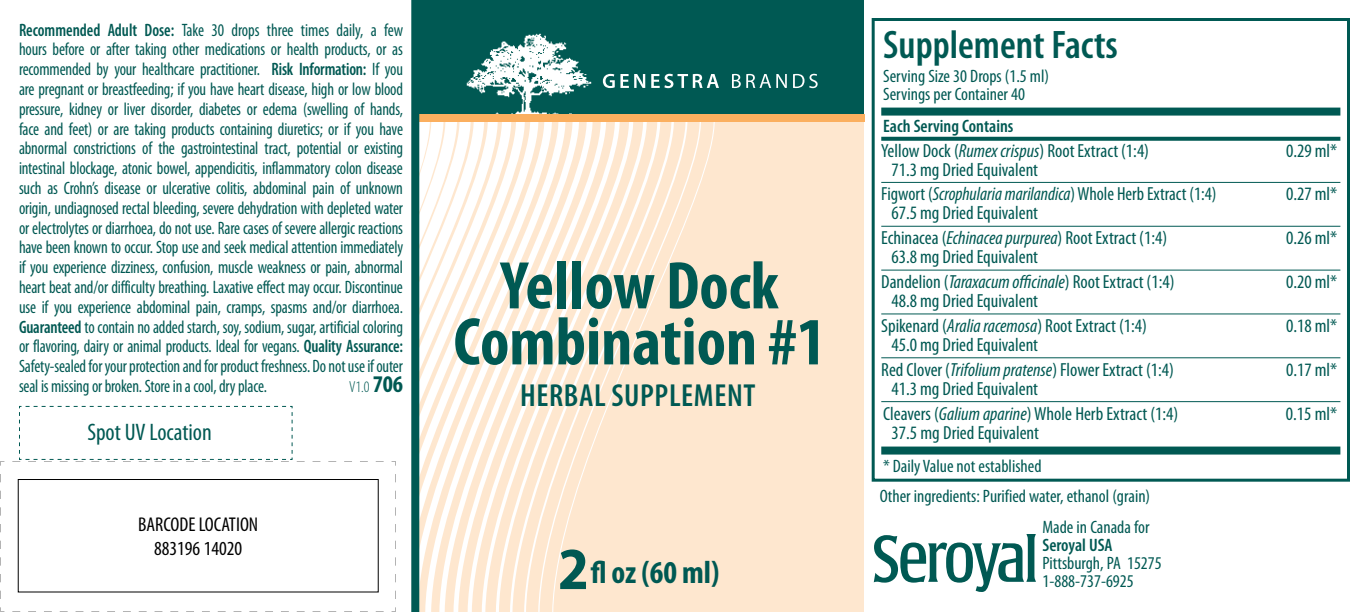
<style>
.page{position:relative;width:1368px;height:612px;background:#fff}
.page>*{position:absolute;margin:0;border:0;box-sizing:border-box;transform-origin:0 0}
.t1{font:700 condensed 68px/56px "Myriad Pro";color:#005953;text-align:center}
.t2{font:600 condensed 40px "Myriad Pro";color:#005953}
.t3{font:600 condensed 32px "Myriad Pro";letter-spacing:.02em;color:#005953}
.t4{font:700 condensed 32px "Myriad Pro";color:#005953}
.t5{font:condensed 24px "Myriad Pro";color:#005953}
.t6{font:condensed 20px/24px "Myriad Pro";color:#000;text-align:center}
.t7{font:condensed 19.2px/24.8px "Myriad Pro";color:#005953}
.t8{font:condensed 18px/20px "Myriad Pro";color:#005953;text-align:justify;scale:.92 1}
.t9{font:condensed 18px/18px "Myriad Pro";color:#005953}
.t10{font:600 condensed 18px "Myriad Pro";color:#005953}
.t11{font:300 condensed 16px "Myriad Pro";color:#005953}
.s1{font-weight:600}
.s2{font-weight:700;font-size:24px}
.s3{font-style:italic}
.s4{font-stretch:semi-condensed;font-size:60px}
</style>
<div class="page">
<div style="left:881px;top:108px;width:459px;height:8px;background:#005953"></div>
<svg style="left:881px;top:137px;width:459px;height:4px;background:#0f625d"></svg>
<hr style="left:881px;top:182px;width:459px;height:1px;background:#005953">
<hr style="left:881px;top:226px;width:459px;height:1px;background:#005953">
<hr style="left:881px;top:269px;width:459px;height:2px;background:#005953">
<hr style="left:881px;top:313px;width:459px;height:2px;background:#005953">
<hr style="left:881px;top:357px;width:459px;height:1px;background:#005953">
<hr style="left:881px;top:401px;width:459px;height:1px;background:#005953">
<div style="left:881px;top:447px;width:459px;height:8px;background:#005953"></div>
<div style="left:872px;top:18px;width:478px;height:464px;border:3px solid #005953"></div>
<svg style="left:874px;top:535px;width:162px;height:57px"></svg>
<svg style="left:0;top:461px;width:396px;height:151px"></svg>
<div style="left:18px;top:480px;width:360px;height:112px;background:#fff"></div>
<div style="left:18px;top:479px;width:361px;height:113px;border:1px solid #000"></div>
<div style="left:414px;top:108px;width:450px;height:504px;background:#fee7cf"></div>
<svg style="left:419px;top:123px;width:296px;height:489px"></svg>
<div style="left:415px;top:0;width:449px;height:120px;background:#005953"></div>
<img style="left:462px;top:33px;width:135px;height:82px">
<svg style="left:603px;top:74px;width:42px;height:14px"></svg>
<svg style="left:651px;top:74px;width:68px;height:14px"></svg>
<svg style="left:732px;top:74px;width:55px;height:14px"></svg>
<svg style="left:793px;top:74px;width:25px;height:14px"></svg>
<div style="left:417px;top:115px;width:447px;height:7px;background:#fbaf5f"></div>
<div style="left:411px;top:0;width:8px;height:612px;background:#005953"></div>
<svg style="left:8px;top:405px;width:376px;height:57px"></svg>
<p class="t8" style="left:19px;top:20px;width:419px"><span class="s1">Recommended Adult Dose:</span> Take 30 drops three times daily, a few hours before or after taking other medications or health products, or as recommended by your healthcare practitioner. <span class="s1">Risk Information:</span> If you are pregnant or breastfeeding; if you have heart disease, high or low blood pressure, kidney or liver disorder, diabetes or edema (swelling of hands, face and feet) or are taking products containing diuretics; or if you have abnormal constrictions of the gastrointestinal tract, potential or existing intestinal blockage, atonic bowel, appendicitis, inflammatory colon disease such as Crohn’s disease or ulcerative colitis, abdominal pain of unknown origin, undiagnosed rectal bleeding, severe dehydration with depleted water or electrolytes or diarrhoea, do not use. Rare cases of severe allergic reactions have been known to occur. Stop use and seek medical attention immediately if you experience dizziness, confusion, muscle weakness or pain, abnormal heart beat and/or difficulty breathing. Laxative effect may occur. Discontinue use if you experience abdominal pain, cramps, spasms and/or diarrhoea.<br><span class="s1">Guaranteed</span> to contain no added starch, soy, sodium, sugar, artificial coloring or flavoring, dairy or animal products. Ideal for vegans. <span class="s1">Quality Assurance:<br></span>Safety-sealed for your protection and for product freshness. Do not use if outer seal is missing or broken. Store in a cool, dry place.</p>
<p class="t11" style="left:349px;top:377px;width:55px">V1.0 <span class="s2">706</span></p>
<h3 class="t5" style="left:87px;top:419px;width:126px">Spot UV Location</h3>
<h1 class="t1" style="left:454px;top:256px;width:374px">Yellow Dock<br>Combination #1</h1>
<h3 class="t3" style="left:520px;top:378px;width:237px">HERBAL SUPPLEMENT</h3>
<h2 class="t2" style="left:883px;top:22px;width:236px">Supplement Facts</h2>
<p class="t9" style="left:883px;top:67px;width:167px">Serving Size 30 Drops (1.5 ml)<br>Servings per Container 40</p>
<p class="t10" style="left:883px;top:116px;width:132px">Each Serving Contains</p>
<p class="t7" style="left:881px;top:138px;width:269px">Yellow Dock (<span class="s3">Rumex crispus</span>) Root Extract (1:4)</p>
<p class="t7" style="left:1286px;top:138px;width:53px">0.29 ml*</p>
<p class="t7" style="left:881px;top:157px;width:337px;text-indent:10px">71.3 mg Dried Equivalent<br>Figwort (<span class="s3">Scrophularia marilandica</span>) Whole Herb Extract (1:4)</p>
<p class="t7" style="left:1286px;top:182px;width:53px">0.27 ml*</p>
<p class="t7" style="left:881px;top:201px;width:287px;text-indent:10px">67.5 mg Dried Equivalent<br>Echinacea (<span class="s3">Echinacea purpurea</span>) Root Extract (1:4)</p>
<p class="t7" style="left:881px;top:245px;width:295px;text-indent:10px">63.8 mg Dried Equivalent<br>Dandelion (<span class="s3">Taraxacum officinale</span>) Root Extract (1:4)</p>
<p class="t7" style="left:881px;top:289px;width:267px;text-indent:10px">48.8 mg Dried Equivalent<br>Spikenard (<span class="s3">Aralia racemosa</span>) Root Extract (1:4)</p>
<p class="t7" style="left:881px;top:333px;width:294px;text-indent:10px">45.0 mg Dried Equivalent<br>Red Clover (<span class="s3">Trifolium pratense</span>) Flower Extract (1:4)</p>
<p class="t7" style="left:883px;top:376px;width:297px;text-indent:8px">41.3 mg Dried Equivalent<br>Cleavers (<span class="s3">Galium aparine</span>) Whole Herb Extract (1:4)</p>
<p class="t7" style="left:892px;top:420px;width:149px">37.5 mg Dried Equivalent</p>
<p class="t9" style="left:883px;top:457px;width:160px">* Daily Value not established</p>
<p class="t7" style="left:1286px;top:226px;width:53px">0.26 ml*</p>
<p class="t7" style="left:1286px;top:270px;width:53px">0.20 ml*</p>
<p class="t7" style="left:1286px;top:314px;width:53px">0.18 ml*</p>
<p class="t7" style="left:1286px;top:357px;width:53px">0.17 ml*</p>
<p class="t7" style="left:1286px;top:401px;width:53px">0.15 ml*</p>
<p class="t9" style="left:880px;top:487px;width:272px">Other ingredients: Purified water, ethanol (grain)</p>
<p class="t6" style="left:138px;top:513px;width:121px">BARCODE LOCATION<br>883196 14020</p>
<h3 class="t4" style="left:558px;top:552px;width:163px"><span class="s4">2</span>fl oz (60 ml)</h3>
<p class="t9" style="left:1042px;top:519px;width:109px">Made in Canada for</p>
<p class="t10" style="left:1042px;top:535px;width:72px">Seroyal USA</p>
<p class="t9" style="left:1042px;top:555px;width:121px">Pittsburgh, PA 15275<br>1-888-737-6925</p>
</div>
